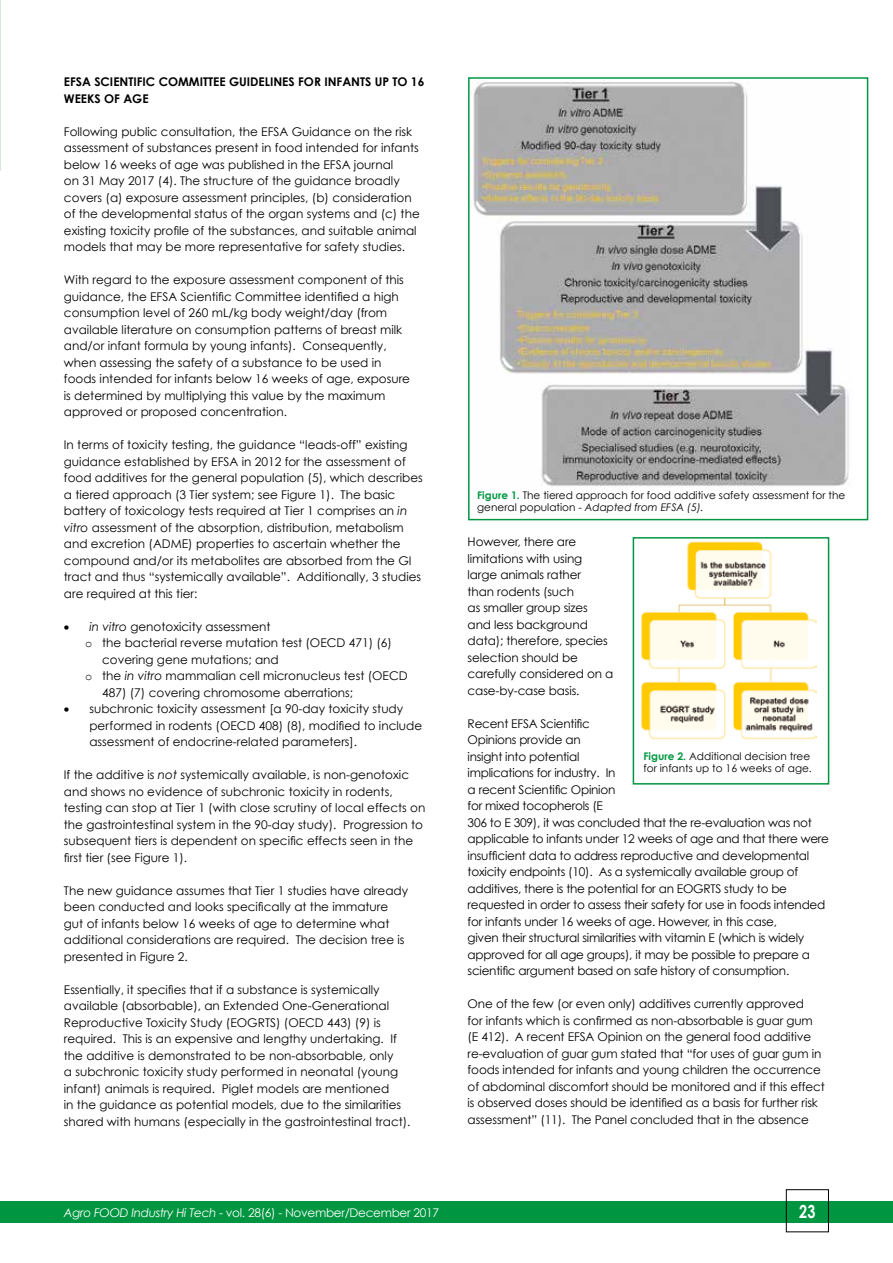
<style>
.page{position:relative;width:893px;height:1263px;background:#fff}
.page>*{position:absolute;margin:0;border:0;box-sizing:border-box;transform-origin:0 0}
.t1{font:700 18px "Century Gothic";color:#fff;scale:.8 1}
.t2{font:12px/16.5px "Century Gothic";color:#000}
.t3{font:12px/16.5px "Century Gothic";letter-spacing:-.02em;color:#000}
.t4{font:700 12px/16.5px "Century Gothic";color:#000}
.t5{font:12px "Century Gothic";letter-spacing:-.025em;color:#fff}
.t6{font:10.5px/12px "Century Gothic";color:#000}
.s1{font-style:italic}
.s2{font-family:"Courier New"}
.s3{font-weight:700;color:#009641}
</style>
<div class="page">
<div style="left:0;top:1201px;width:893px;height:22px;background:#009641"></div>
<div style="left:786px;top:1189px;width:43px;height:43px;border:1px solid #000"></div>
<hr style="left:0;top:0;width:1px;height:170px;background:#d7ead9">
<img style="left:472px;top:81px;width:377px;height:405px">
<div style="left:468px;top:77px;width:400px;height:443px;border:2px solid #009641"></div>
<img style="left:641px;top:541px;width:175px;height:199px">
<div style="left:633px;top:537px;width:196px;height:247px;border:2px solid #009641"></div>
<p class="t4" style="left:64px;top:73px;width:362px">EFSA SCIENTIFIC COMMITTEE GUIDELINES FOR INFANTS UP TO 16<br>WEEKS OF AGE</p>
<p class="t2" style="left:64px;top:123px;width:357px">Following public consultation, the EFSA Guidance on the risk assessment of substances present in food intended for infants below 16 weeks of age was published in the EFSA journal<br>on 31 May 2017 (4). The structure of the guidance broadly covers (a) exposure assessment principles, (b) consideration of the developmental status of the organ systems and (c) the existing toxicity profile of the substances, and suitable animal models that may be more representative for safety studies.</p>
<p class="t2" style="left:64px;top:271px;width:348px">With regard to the exposure assessment component of this guidance, the EFSA Scientific Committee identified a high consumption level of 260 mL/kg body weight/day (from available literature on consumption patterns of breast milk and/or infant formula by young infants). Consequently, when assessing the safety of a substance to be used in foods intended for infants below 16 weeks of age, exposure is determined by multiplying this value by the maximum approved or proposed concentration.</p>
<p class="t2" style="left:64px;top:436px;width:361px">In terms of toxicity testing, the guidance “leads-off” existing guidance established by EFSA in 2012 for the assessment of food additives for the general population (5), which describes a tiered approach (3 Tier system; see Figure 1). The basic battery of toxicology tests required at Tier 1 comprises an <span class="s1">in vitro</span> assessment of the absorption, distribution, metabolism and excretion (ADME) properties to ascertain whether the compound and/or its metabolites are absorbed from the GI tract and thus “systemically available”. Additionally, 3 studies are required at this tier:</p>
<p class="t2" style="left:64px;top:618px;width:208px">• <span class="s1">in vitro</span> genotoxicity assessment</p>
<p class="t2" style="left:85px;top:634px;width:308px"><span class="s2">o</span> the bacterial reverse mutation test (OECD 471) (6)</p>
<p class="t2" style="left:102px;top:651px;width:178px">covering gene mutations; and</p>
<p class="t2" style="left:85px;top:667px;width:324px"><span class="s2">o</span> the <span class="s1">in vitro</span> mammalian cell micronucleus test (OECD</p>
<p class="t2" style="left:102px;top:684px;width:253px">487) (7) covering chromosome aberrations;</p>
<p class="t2" style="left:89px;top:700px;width:334px;text-indent:-26px">• subchronic toxicity assessment [a 90-day toxicity study performed in rodents (OECD 408) (8), modified to include assessment of endocrine-related parameters].</p>
<p class="t2" style="left:64px;top:766px;width:363px">If the additive is <span class="s1">not</span> systemically available, is non-genotoxic and shows no evidence of subchronic toxicity in rodents, testing can stop at Tier 1 (with close scrutiny of local effects on the gastrointestinal system in the 90-day study). Progression to subsequent tiers is dependent on specific effects seen in the first tier (see Figure 1).</p>
<p class="t2" style="left:64px;top:882px;width:346px">The new guidance assumes that Tier 1 studies have already been conducted and looks specifically at the immature gut of infants below 16 weeks of age to determine what additional considerations are required. The decision tree is presented in Figure 2.</p>
<p class="t2" style="left:64px;top:981px;width:348px">Essentially, it specifies that if a substance is systemically available (absorbable), an Extended One-Generational Reproductive Toxicity Study (EOGRTS) (OECD 443) (9) is required. This is an expensive and lengthy undertaking. If the additive is demonstrated to be non-absorbable, only<br>a subchronic toxicity study performed in neonatal (young infant) animals is required. Piglet models are mentioned<br>in the guidance as potential models, due to the similarities shared with humans (especially in the gastrointestinal tract).</p>
<p class="t6" style="left:477px;top:489px;width:370px"><span class="s3">Figure 1.</span> The tiered approach for food additive safety assessment for the general population - <span class="s1">Adapted from EFSA (5).</span></p>
<p class="t2" style="left:468px;top:534px;width:147px">However, there are limitations with using large animals rather<br>than rodents (such<br>as smaller group sizes and less background data); therefore, species selection should be carefully considered on a case-by-case basis.</p>
<p class="t3" style="left:468px;top:715px;width:363px">Recent EFSA Scientific<br>Opinions provide an<br>insight into potential<br>implications for industry. In<br>a recent Scientific Opinion<br>for mixed tocopherols (E<br>306 to E 309), it was concluded that the re-evaluation was not applicable to infants under 12 weeks of age and that there were insufficient data to address reproductive and developmental toxicity endpoints (10). As a systemically available group of additives, there is the potential for an EOGRTS study to be requested in order to assess their safety for use in foods intended for infants under 16 weeks of age. However, in this case,<br>given their structural similarities with vitamin E (which is widely approved for all age groups), it may be possible to prepare a scientific argument based on safe history of consumption.</p>
<p class="t2" style="left:468px;top:996px;width:359px">One of the few (or even only) additives currently approved<br>for infants which is confirmed as non-absorbable is guar gum (E 412). A recent EFSA Opinion on the general food additive re-evaluation of guar gum stated that “for uses of guar gum in foods intended for infants and young children the occurrence of abdominal discomfort should be monitored and if this effect is observed doses should be identified as a basis for further risk assessment” (11). The Panel concluded that in the absence</p>
<p class="t6" style="left:644px;top:750px;width:170px"><span class="s3">Figure 2.</span> Additional decision tree for infants up to 16 weeks of age.</p>
<p class="t5" style="left:64px;top:1205px;width:377px"><span class="s1">Agro FOOD Industry Hi Tech</span> - vol. 28(6) - November/December 2017</p>
<h1 class="t1" style="left:799px;top:1200px;width:22px">23</h1>
</div>
